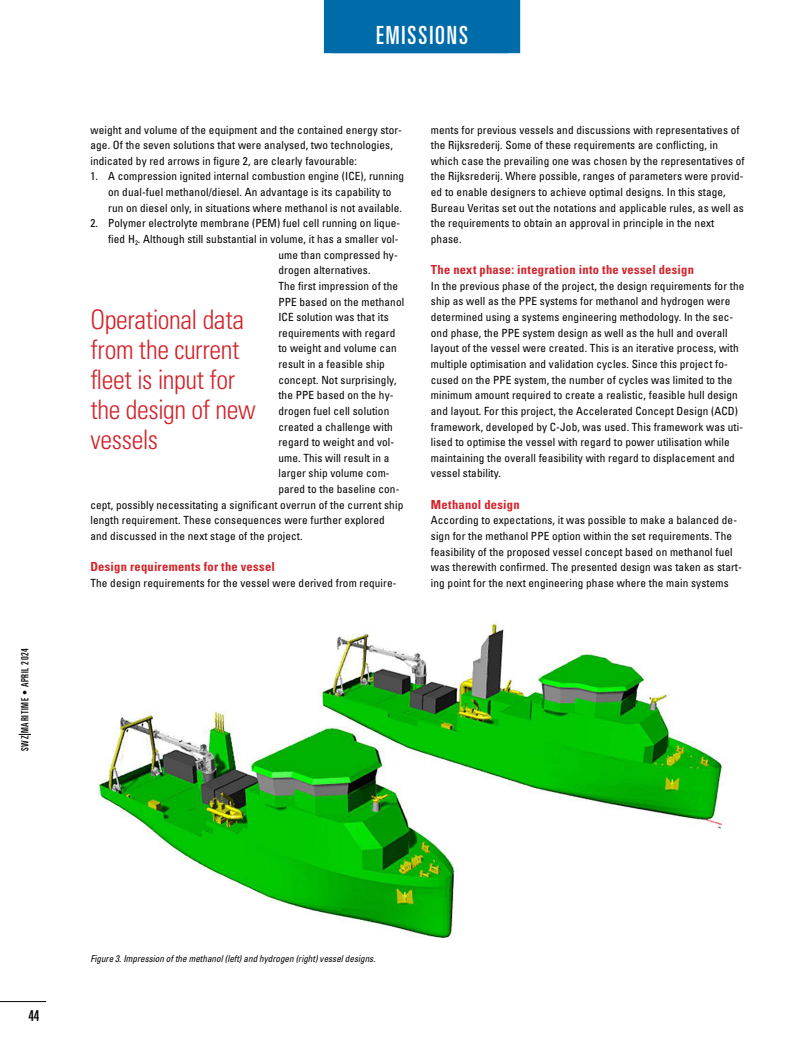
<style>
.page{position:relative;width:798px;height:1053px;background:#fff}
.page>*{position:absolute;margin:0;border:0;box-sizing:border-box;transform-origin:0 0}
.t1{font:300 condensed 26.88px/30px "Univers LT Std";letter-spacing:-.015em;color:#d2232a}
.t2{font:ultra-condensed 25px "Univers LT Std";letter-spacing:.08em;color:#fff;scale:.96 1}
.t3{font:ultra-condensed 15px "Univers LT Std";color:#000}
.t4{font:700 condensed 12.5px "Univers LT Std";letter-spacing:.02em;color:#d2232a}
.t5{font:condensed 11.25px/15.6px "Univers LT Std";letter-spacing:.01em;color:#000}
.t6{font:ultra-condensed 10px "Univers LT Std";letter-spacing:.07em;color:#000}
.t7{font:italic condensed 9.5px "Univers LT Std";color:#000;scale:.96 1}
</style>
<div class="page">
<hr style="left:0;top:1001px;width:46px;height:1px;background:#000">
<svg style="left:19px;top:734px;width:12px;height:1px"></svg>
<div style="left:324px;top:0;width:196px;height:53px;background:#006ba9"></div>
<img style="left:97px;top:620px;width:629px;height:318px">
<p class="t6" style="left:19px;top:751px;width:104px;rotate:-90deg">SWZ MARITIME • APRIL 2024</p>
<h2 class="t2" style="left:376px;top:21px;width:97px">EMISS ONS</h2>
<h2 class="t2" style="left:385px;top:21px;width:75px">RUBRIEK</h2>
<p class="t5" style="left:90px;top:121px;width:313px">weight and volume of the equipment and the contained energy stor&shy;age. Of the seven solutions that were analysed, two technologies, indicated by red arrows in figure 2, are clearly favourable:</p>
<p class="t5" style="left:108px;top:168px;width:297px;text-indent:-18px">1. A compression ignited internal combustion engine (ICE), running on dual-fuel methanol/diesel. An advantage is its capability to run on diesel only, in situations where methanol is not available.</p>
<p class="t5" style="left:90px;top:215px;width:311px">2. Polymer electrolyte membrane (PEM) fuel cell running on lique-</p>
<p class="t5" style="left:108px;top:231px;width:292px">fied H<sub>2</sub>. Although still substantial in volume, it has a smaller vol-</p>
<p class="t5" style="left:278px;top:246px;width:121px">ume than compressed hy-</p>
<p class="t5" style="left:278px;top:262px;width:94px">drogen alternatives.</p>
<p class="t5" style="left:278px;top:278px;width:121px">The first impression of the</p>
<p class="t5" style="left:278px;top:293px;width:127px">PPE based on the methanol</p>
<p class="t5" style="left:278px;top:309px;width:112px">ICE solution was that its</p>
<p class="t5" style="left:278px;top:325px;width:118px">requirements with regard</p>
<p class="t5" style="left:278px;top:340px;width:120px">to weight and volume can</p>
<p class="t5" style="left:278px;top:356px;width:108px">result in a feasible ship</p>
<p class="t5" style="left:278px;top:371px;width:119px">concept. Not surprisingly,</p>
<p class="t5" style="left:278px;top:387px;width:117px">the PPE based on the hy-</p>
<p class="t5" style="left:278px;top:403px;width:112px">drogen fuel cell solution</p>
<p class="t5" style="left:278px;top:418px;width:116px">created a challenge with</p>
<p class="t5" style="left:278px;top:434px;width:117px">regard to weight and vol-</p>
<p class="t5" style="left:278px;top:450px;width:112px">ume. This will result in a</p>
<p class="t5" style="left:278px;top:465px;width:113px">larger ship volume com-</p>
<p class="t5" style="left:278px;top:481px;width:122px">pared to the baseline con-</p>
<p class="t5" style="left:90px;top:496px;width:314px">cept, possibly necessitating a significant overrun of the current ship</p>
<p class="t5" style="left:90px;top:512px;width:296px">length requirement. These consequences were further explored</p>
<p class="t5" style="left:90px;top:528px;width:214px">and discussed in the next stage of the project.</p>
<p class="t4" style="left:90px;top:559px;width:186px">Design requirements for the vessel</p>
<p class="t5" style="left:90px;top:575px;width:307px">The design requirements for the vessel were derived from require-</p>
<h1 class="t1" style="left:90px;top:304px;width:167px">Operational data from the current fleet is input for the design of new vessels</h1>
<p class="t5" style="left:431px;top:121px;width:315px">ments for previous vessels and discussions with representatives of the Rijksrederij. Some of these requirements are conflicting, in which case the prevailing one was chosen by the representatives of the Rijksrederij. Where possible, ranges of parameters were provid&shy;ed to enable designers to achieve optimal designs. In this stage, Bureau Veritas set out the notations and applicable rules, as well as the requirements to obtain an approval in principle in the next phase.</p>
<p class="t4" style="left:431px;top:262px;width:264px">The next phase: integration into the vessel design</p>
<p class="t5" style="left:431px;top:278px;width:315px">In the previous phase of the project, the design requirements for the ship as well as the PPE systems for methanol and hydrogen were determined using a systems engineering methodology. In the sec&shy;ond phase, the PPE system design as well as the hull and overall layout of the vessel were created. This is an iterative process, with multiple optimisation and validation cycles. Since this project fo&shy;cused on the PPE system, the number of cycles was limited to the minimum amount required to create a realistic, feasible hull design and layout. For this project, the Accelerated Concept Design (ACD) framework, developed by C-Job, was used. This framework was uti&shy;lised to optimise the vessel with regard to power utilisation while maintaining the overall feasibility with regard to displacement and vessel stability.</p>
<p class="t4" style="left:431px;top:496px;width:90px">Methanol design</p>
<p class="t5" style="left:431px;top:512px;width:312px">According to expectations, it was possible to make a balanced de&shy;sign for the methanol PPE option within the set requirements. The feasibility of the proposed vessel concept based on methanol fuel was therewith confirmed. The presented design was taken as start&shy;ing point for the next engineering phase where the main systems</p>
<h3 class="t3" style="left:28px;top:1007px;width:13px">44</h3>
<p class="t7" style="left:90px;top:952px;width:298px">Figure 3. Impression of the methanol (left) and hydrogen (right) vessel designs.</p>
</div>
